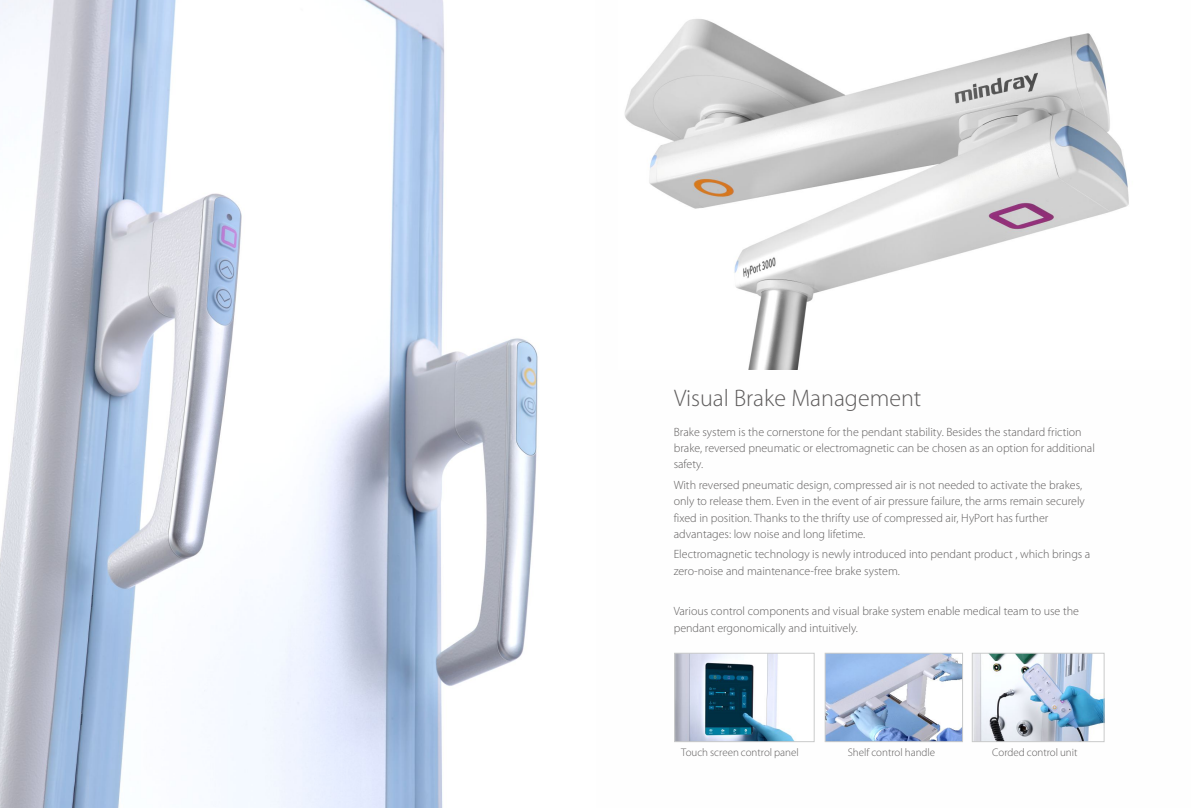
<style>
.page{position:relative;width:1191px;height:808px;background:#fff}
.page>*{position:absolute;margin:0;border:0;box-sizing:border-box;transform-origin:0 0}
.t1{font:300 24px "Myriad Pro";color:#5f5d5d}
.t2{font:300 12px/16.3px "Myriad Pro";color:#5f5d5d}
.t3{font:300 11px "Myriad Pro";color:#5f5d5d}
</style>
<div class="page">
<img style="left:0;top:0;width:538px;height:808px">
<img style="left:827px;top:655px;width:133px;height:85px">
<div style="left:825px;top:653px;width:137px;height:89px;border:1px solid #c9caca"></div>
<img style="left:676px;top:655px;width:118px;height:85px">
<div style="left:674px;top:653px;width:140px;height:89px;border:1px solid #c9caca"></div>
<img style="left:974px;top:655px;width:128px;height:85px">
<div style="left:972px;top:653px;width:132px;height:89px;border:1px solid #c9caca"></div>
<img style="left:624px;top:19px;width:505px;height:350px">
<h1 class="t1" style="left:674px;top:388px;width:249px">Visual Brake Management</h1>
<p class="t2" style="left:673px;top:425px;width:422px">Brake system is the cornerstone for the pendant stability. Besides the standard friction brake, reversed pneumatic or electromagnetic can be chosen as an option for additional safety.</p>
<p class="t2" style="left:673px;top:478px;width:412px">With reversed pneumatic design, compressed air is not needed to activate the brakes, only to release them. Even in the event of air pressure failure, the arms remain securely fixed in position. Thanks to the thrifty use of compressed air, HyPort has further advantages: low noise and long lifetime.</p>
<p class="t2" style="left:673px;top:547px;width:418px">Electromagnetic technology is newly introduced into pendant product , which brings a zero-noise and maintenance-free brake system.</p>
<p class="t2" style="left:673px;top:604px;width:407px">Various control components and visual brake system enable medical team to use the pendant ergonomically and intuitively.</p>
<p class="t3" style="left:681px;top:748px;width:119px">Touch screen control panel</p>
<p class="t3" style="left:848px;top:748px;width:89px">Shelf control handle</p>
<p class="t3" style="left:992px;top:748px;width:87px">Corded control unit</p>
</div>
